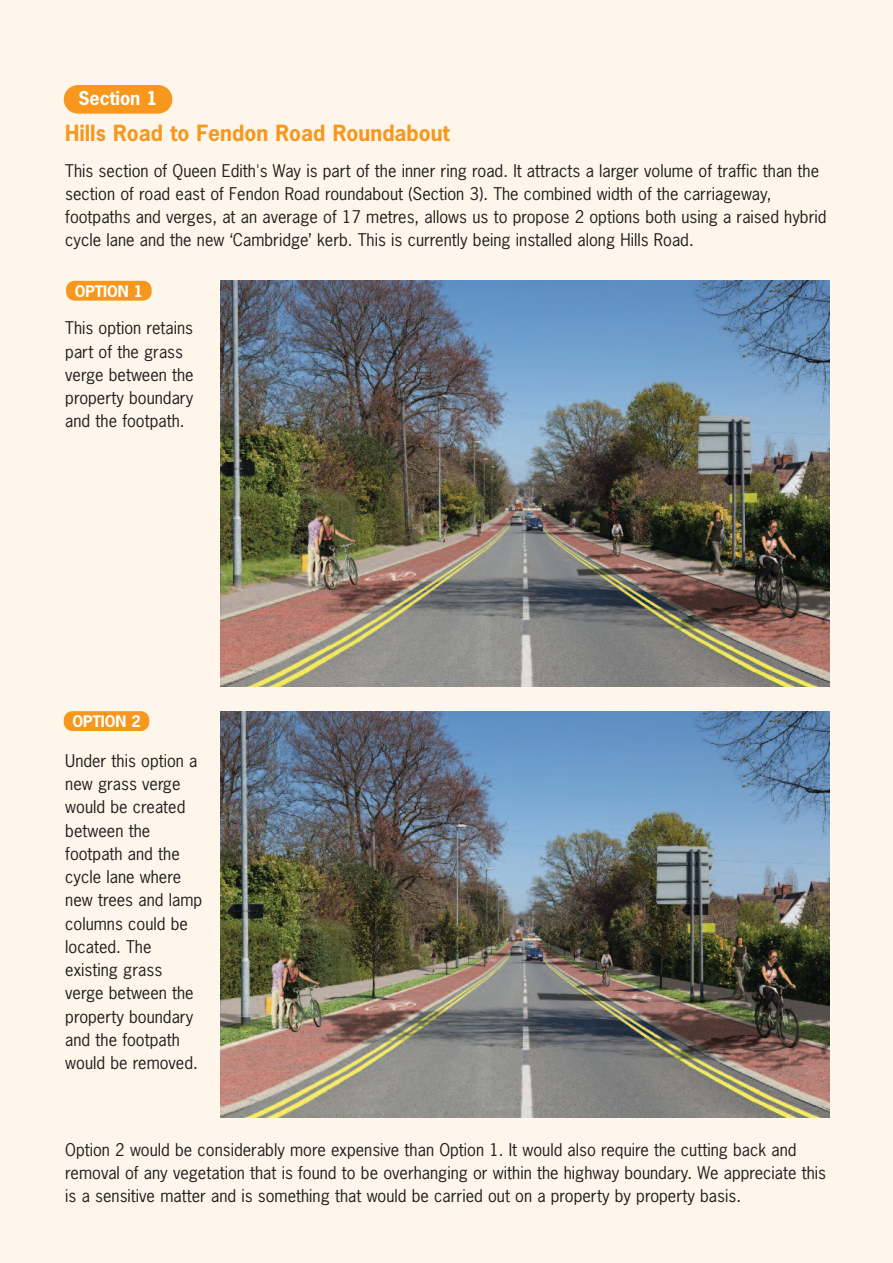
<style>
.page{position:relative;width:893px;height:1263px;background:#fef6eb}
.page>*{position:absolute;margin:0;border:0;box-sizing:border-box;transform-origin:0 0}
.t1{font:700 21px "News Gothic";color:#f7971d}
.t2{font:700 18px "News Gothic";letter-spacing:-.005em;color:#fff}
.t3{font:16.5px/23.2px "News Gothic";color:#231f20}
.t4{font:700 15px "News Gothic";letter-spacing:-.005em;color:#fff}
</style>
<div class="page">
<div style="left:64px;top:85px;width:108px;height:29px;background:#f7971d;border-radius:14px"></div>
<img style="left:220px;top:711px;width:609px;height:406px">
<img style="left:220px;top:281px;width:609px;height:406px">
<div style="left:64px;top:711px;width:85px;height:20px;background:#f7971d;border-radius:9px"></div>
<div style="left:66px;top:281px;width:86px;height:20px;background:#f7971d;border-radius:9px"></div>
<p class="t2" style="left:79px;top:88px;width:80px">Section 1</p>
<p class="t1" style="left:65px;top:121px;width:386px">Hills Road to Fendon Road Roundabout</p>
<p class="t3" style="left:65px;top:159px;width:763px">This section of Queen Edith's Way is part of the inner ring road. It attracts a larger volume of traffic than the section of road east of Fendon Road roundabout (Section 3). The combined width of the carriageway, footpaths and verges, at an average of 17 metres, allows us to propose 2 options both using a raised hybrid cycle lane and the new ‘Cambridge’ kerb. This is currently being installed along Hills Road.</p>
<p class="t4" style="left:75px;top:283px;width:70px">OPTION 1</p>
<p class="t3" style="left:65px;top:317px;width:130px">This option retains part of the grass verge between the property boundary and the footpath.</p>
<p class="t4" style="left:72px;top:713px;width:70px">OPTION 2</p>
<p class="t3" style="left:65px;top:749px;width:138px">Under this option a new grass verge would be created between the footpath and the cycle lane where new trees and lamp columns could be located. The existing grass verge between the property boundary and the footpath would be removed.</p>
<p class="t3" style="left:65px;top:1138px;width:762px">Option 2 would be considerably more expensive than Option 1. It would also require the cutting back and removal of any vegetation that is found to be overhanging or within the highway boundary. We appreciate this is a sensitive matter and is something that would be carried out on a property by property basis.</p>
</div>
